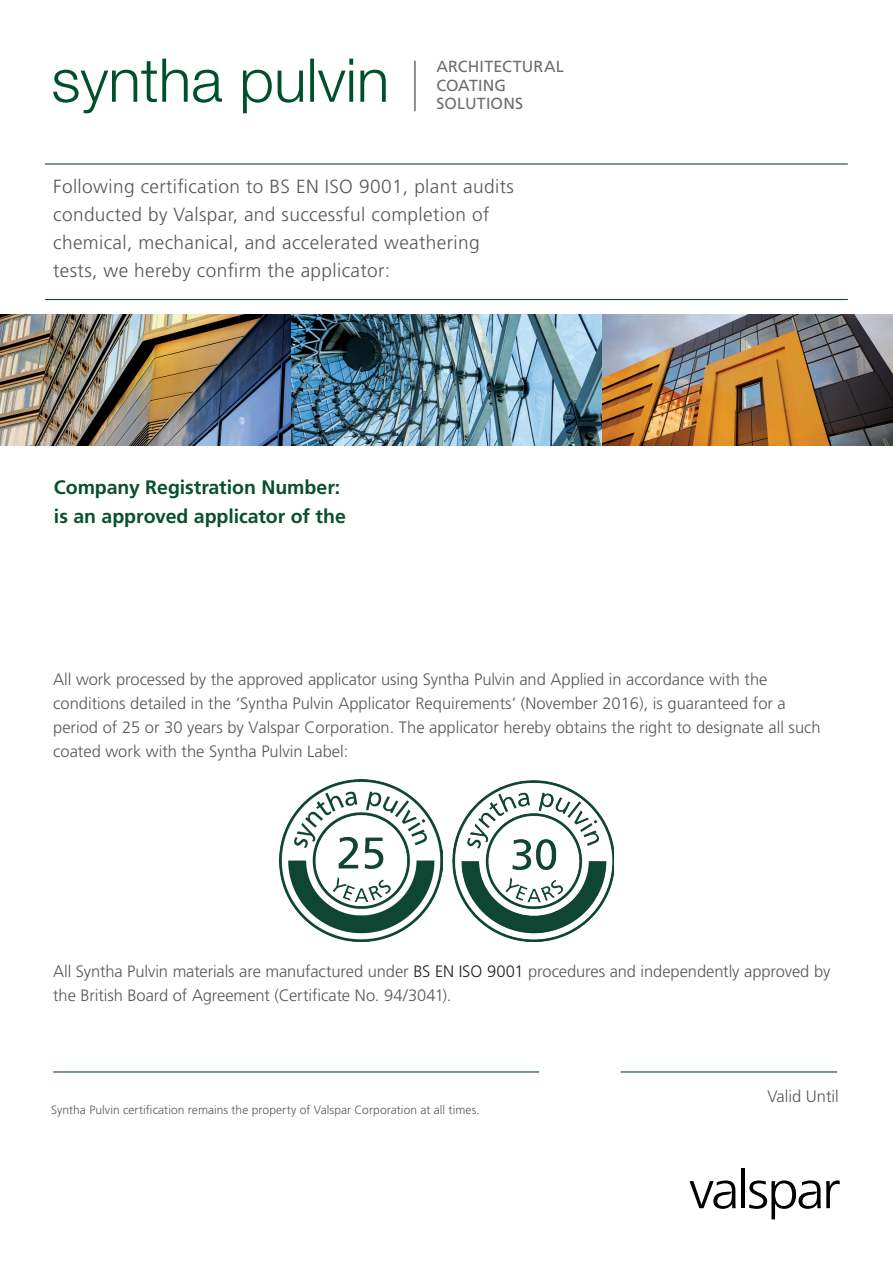
<style>
.page{position:relative;width:893px;height:1263px;background:#fff}
.page>*{position:absolute;margin:0;border:0;box-sizing:border-box;transform-origin:0 0}
.t1{font:700 19.5px/28.2px "Frutiger LT Std";letter-spacing:-.005em;color:#095030}
.t2{font:300 19.05px/27.9px "Frutiger LT Std";letter-spacing:.02em;color:#57585a}
.t3{font:300 16.5px/24px "Frutiger LT Std";color:#57585a}
.t4{font:16.05px/18.8px "Frutiger LT Std";letter-spacing:.01em;color:#6c6d70}
.t5{font:300 12px "Frutiger LT Std";letter-spacing:.005em;color:#57585a}
.s1{color:#231f20}
</style>
<div class="page">
<img style="left:0;top:314px;width:893px;height:132px">
<hr style="left:53px;top:1071px;width:486px;height:1px;background:#095030">
<hr style="left:621px;top:1071px;width:216px;height:1px;background:#095030">
<hr style="left:45px;top:163px;width:803px;height:2px;background:#095030">
<hr style="left:45px;top:299px;width:803px;height:1px;background:#095030">
<hr style="left:741px;top:1168px;width:4px;height:40px;background:#000">
<svg style="left:689px;top:1180px;width:47px;height:29px"></svg>
<svg style="left:749px;top:1180px;width:90px;height:39px"></svg>
<svg style="left:53px;top:59px;width:333px;height:54px"></svg>
<hr style="left:414px;top:61px;width:2px;height:50px;background:#6c6d70">
<img style="left:279px;top:780px;width:163px;height:162px">
<img style="left:452px;top:780px;width:162px;height:162px">
<p class="t4" style="left:436px;top:57px;width:129px">ARCHITECTURAL<br>COATING<br>SOLUTIONS</p>
<p class="t2" style="left:53px;top:173px;width:462px">Following certification to BS EN ISO 9001, plant audits conducted by Valspar, and successful completion of chemical, mechanical, and accelerated weathering tests, we hereby confirm the applicator:</p>
<p class="t1" style="left:54px;top:474px;width:293px">Company Registration Number: is an approved applicator of the</p>
<p class="t3" style="left:53px;top:667px;width:769px">All work processed by the approved applicator using Syntha Pulvin and Applied in accordance with the conditions detailed in the ‘Syntha Pulvin Applicator Requirements’ (November 2016), is guaranteed for a period of 25 or 30 years by Valspar Corporation. The applicator hereby obtains the right to designate all such coated work with the Syntha Pulvin Label:</p>
<p class="t3" style="left:53px;top:959px;width:779px">All Syntha Pulvin materials are manufactured under <span class="s1">BS EN ISO 9001</span> procedures and independently approved by the British Board of Agreement (Certificate No. 94/3041).</p>
<p class="t5" style="left:51px;top:1103px;width:430px">Syntha Pulvin certification remains the property of Valspar Corporation at all times.</p>
<p class="t3" style="left:767px;top:1084px;width:73px">Valid Until</p>
</div>
